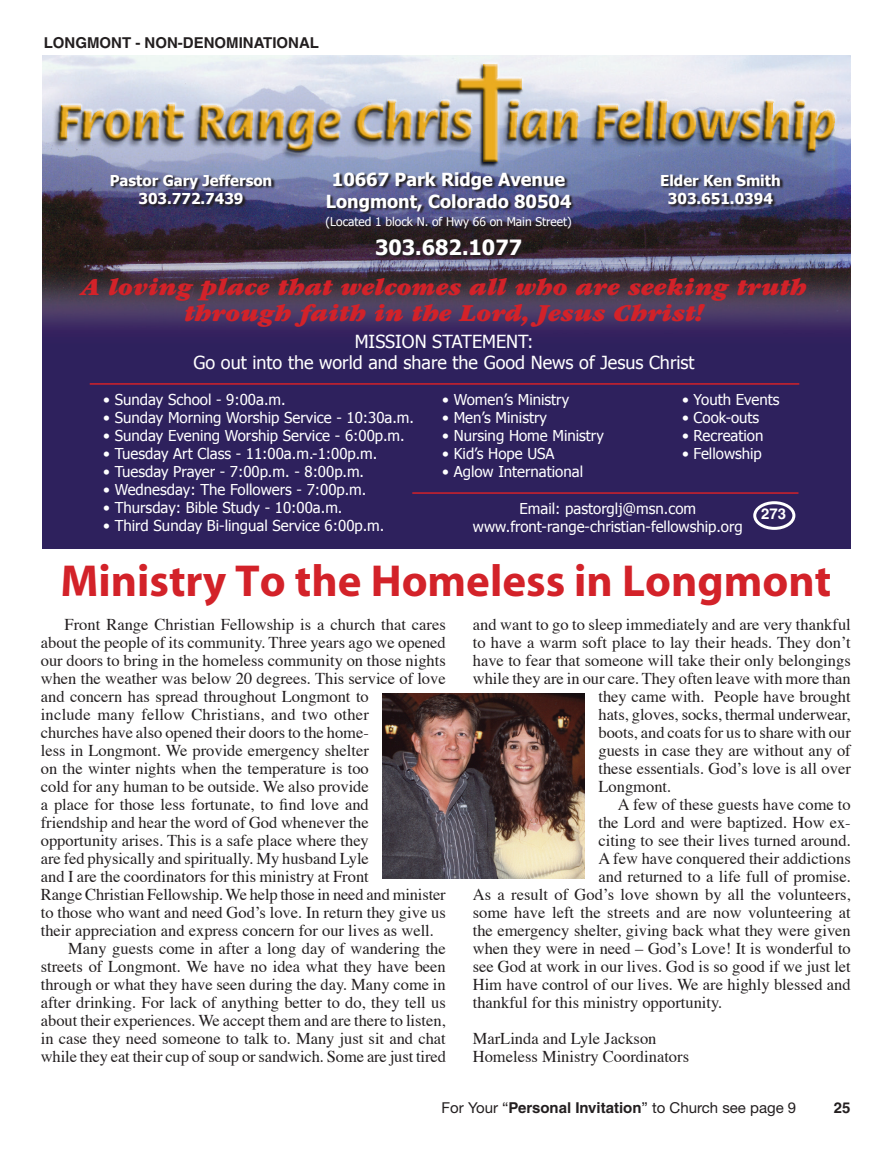
<style>
.page{position:relative;width:891px;height:1161px;background:#fff}
.page>*{position:absolute;margin:0;border:0;box-sizing:border-box;transform-origin:0 0}
.t1{font:700 45px "Myriad";color:#d32229}
.t2{font:italic 900 25.5px/25.5px "Garamond";color:#d32229;text-align:center}
.t3{font:700 21px "Tahoma";color:#fff}
.t4{font:18px/21.6px "Tahoma";color:#fff;text-align:center}
.t5{font:700 18px/21.6px "Tahoma";color:#fff;text-align:center}
.t6{font:16.5px/18px "Times";color:#231f20}
.t7{font:15px/18px "Tahoma";color:#fff;text-align:center}
.t8{font:700 15px/18px "Tahoma";color:#fff;text-align:center}
.t9{font:15px "Helvetica Neue";color:#231f20}
.t10{font:700 15px "Helvetica";color:#231f20}
.t11{font:700 15px "Helvetica";color:#fff}
.t12{font:12px "Tahoma";color:#fff}
.s1{font-family:"Helvetica";font-weight:700}
</style>
<div class="page">
<img style="left:43px;top:55px;width:808px;height:494px">
<svg style="left:327px;top:173px;width:248px;height:86px;background:#423e59"></svg>
<hr style="left:90px;top:383px;width:709px;height:2px;background:#d32229">
<hr style="left:412px;top:492px;width:386px;height:2px;background:#d32229">
<svg style="left:111px;top:175px;width:165px;height:33px;background:#4b4b6e"></svg>
<svg style="left:662px;top:175px;width:122px;height:33px;background:#4c5073"></svg>
<div style="left:753px;top:501px;width:42px;height:29px;border:3px solid #fff;border-radius:50%"></div>
<svg style="left:327px;top:218px;width:248px;height:14px;background:#30293c"></svg>
<img style="left:382px;top:694px;width:203px;height:184px">
<p class="t10" style="left:44px;top:34px;width:277px">LONGMONT - NON-DENOMINATIONAL</p>
<p class="t5" style="left:326px;top:168px;width:247px">10667 Park Ridge Avenue<br>Longmont, Colorado 80504</p>
<p class="t3" style="left:375px;top:232px;width:148px">303.682.1077</p>
<p class="t8" style="left:110px;top:170px;width:164px">Pastor Gary Jefferson<br>303.772.7439</p>
<p class="t8" style="left:660px;top:170px;width:122px">Elder Ken Smith<br>303.651.0394</p>
<p class="t12" style="left:326px;top:214px;width:248px">(Located 1 block N. of Hwy 66 on Main Street)</p>
<h2 class="t2" style="left:81px;top:275px;width:727px">A loving place that welcomes all who are seeking truth through faith in the Lord, Jesus Christ!</h2>
<p class="t4" style="left:194px;top:330px;width:503px">MISSION STATEMENT:<br>Go out into the world and share the Good News of Jesus Christ</p>
<p class="t7" style="left:103px;top:390px;width:184px">• Sunday School - 9:00a.m.</p>
<p class="t7" style="left:103px;top:408px;width:312px">• Sunday Morning Worship Service - 10:30a.m.</p>
<p class="t7" style="left:103px;top:426px;width:303px">• Sunday Evening Worship Service - 6:00p.m.</p>
<p class="t7" style="left:103px;top:444px;width:276px">• Tuesday Art Class - 11:00a.m.-1:00p.m.</p>
<p class="t7" style="left:103px;top:462px;width:262px">• Tuesday Prayer - 7:00p.m. - 8:00p.m.</p>
<p class="t7" style="left:103px;top:480px;width:265px">• Wednesday: The Followers - 7:00p.m.</p>
<p class="t7" style="left:103px;top:498px;width:241px">• Thursday: Bible Study - 10:00a.m.</p>
<p class="t7" style="left:103px;top:516px;width:283px">• Third Sunday Bi-lingual Service 6:00p.m.</p>
<p class="t7" style="left:442px;top:390px;width:128px">• Women’s Ministry</p>
<p class="t7" style="left:442px;top:408px;width:106px">• Men’s Ministry</p>
<p class="t7" style="left:442px;top:426px;width:163px">• Nursing Home Ministry</p>
<p class="t7" style="left:442px;top:444px;width:114px">• Kid’s Hope USA</p>
<p class="t7" style="left:442px;top:462px;width:142px">• Aglow International</p>
<p class="t7" style="left:682px;top:390px;width:99px">• Youth Events</p>
<p class="t7" style="left:682px;top:408px;width:79px">• Cook-outs</p>
<p class="t7" style="left:682px;top:426px;width:83px">• Recreation</p>
<p class="t7" style="left:682px;top:444px;width:81px">• Fellowship</p>
<p class="t7" style="left:473px;top:498px;width:271px">Email: pastorglj@msn.com www.front-range-christian-fellowship.org</p>
<p class="t11" style="left:761px;top:504px;width:27px">273</p>
<h1 class="t1" style="left:60px;top:557px;width:772px">Ministry To the Homeless in Longmont</h1>
<p class="t6" style="left:65px;top:614px;width:383px">Front Range Christian Fellowship is a church that cares</p>
<p class="t6" style="left:41px;top:632px;width:407px">about the people of its community. Three years ago we opened</p>
<p class="t6" style="left:41px;top:650px;width:407px">our doors to bring in the homeless community on those nights</p>
<p class="t6" style="left:41px;top:668px;width:406px">when the weather was below 20 degrees. This service of love</p>
<p class="t6" style="left:41px;top:686px;width:330px">and concern has spread throughout Longmont to</p>
<p class="t6" style="left:41px;top:704px;width:330px">include many fellow Christians, and two other</p>
<p class="t6" style="left:41px;top:722px;width:330px">churches have also opened their doors to the home-</p>
<p class="t6" style="left:41px;top:740px;width:330px">less in Longmont. We provide emergency shelter</p>
<p class="t6" style="left:41px;top:758px;width:330px">on the winter nights when the temperature is too</p>
<p class="t6" style="left:41px;top:776px;width:330px">cold for any human to be outside. We also provide</p>
<p class="t6" style="left:41px;top:794px;width:330px">a place for those less fortunate, to find love and</p>
<p class="t6" style="left:41px;top:812px;width:330px">friendship and hear the word of God whenever the</p>
<p class="t6" style="left:41px;top:830px;width:330px">opportunity arises. This is a safe place where they</p>
<p class="t6" style="left:41px;top:848px;width:330px">are fed physically and spiritually. My husband Lyle</p>
<p class="t6" style="left:41px;top:866px;width:330px">and I are the coordinators for this ministry at Front</p>
<p class="t6" style="left:41px;top:884px;width:406px">Range Christian Fellowship. We help those in need and minister</p>
<p class="t6" style="left:41px;top:902px;width:406px">to those who want and need God’s love. In return they give us</p>
<p class="t6" style="left:41px;top:920px;width:395px">their appreciation and express concern for our lives as well.</p>
<p class="t6" style="left:68px;top:938px;width:379px">Many guests come in after a long day of wandering the</p>
<p class="t6" style="left:41px;top:956px;width:407px">streets of Longmont. We have no idea what they have been</p>
<p class="t6" style="left:41px;top:974px;width:406px">through or what they have seen during the day. Many come in</p>
<p class="t6" style="left:41px;top:992px;width:406px">after drinking. For lack of anything better to do, they tell us</p>
<p class="t6" style="left:41px;top:1010px;width:407px">about their experiences. We accept them and are there to listen,</p>
<p class="t6" style="left:41px;top:1028px;width:407px">in case they need someone to talk to. Many just sit and chat</p>
<p class="t6" style="left:41px;top:1046px;width:407px">while they eat their cup of soup or sandwich. Some are just tired</p>
<p class="t6" style="left:473px;top:614px;width:380px">and want to go to sleep immediately and are very thankful</p>
<p class="t6" style="left:473px;top:632px;width:379px">to have a warm soft place to lay their heads. They don’t</p>
<p class="t6" style="left:473px;top:650px;width:379px">have to fear that someone will take their only belongings</p>
<p class="t6" style="left:473px;top:668px;width:380px">while they are in our care. They often leave with more than</p>
<p class="t6" style="left:598px;top:686px;width:254px">they came with. People have brought</p>
<p class="t6" style="left:598px;top:704px;width:254px">hats, gloves, socks, thermal underwear,</p>
<p class="t6" style="left:598px;top:722px;width:254px">boots, and coats for us to share with our</p>
<p class="t6" style="left:598px;top:740px;width:254px">guests in case they are without any of</p>
<p class="t6" style="left:598px;top:758px;width:254px">these essentials. God’s love is all over</p>
<p class="t6" style="left:598px;top:776px;width:74px">Longmont.</p>
<p class="t6" style="left:618px;top:794px;width:234px">A few of these guests have come to</p>
<p class="t6" style="left:598px;top:812px;width:254px">the Lord and were baptized. How ex-</p>
<p class="t6" style="left:598px;top:830px;width:254px">citing to see their lives turned around.</p>
<p class="t6" style="left:598px;top:848px;width:254px">A few have conquered their addictions</p>
<p class="t6" style="left:598px;top:866px;width:254px">and returned to a life full of promise.</p>
<p class="t6" style="left:473px;top:884px;width:380px">As a result of God’s love shown by all the volunteers,</p>
<p class="t6" style="left:473px;top:902px;width:380px">some have left the streets and are now volunteering at</p>
<p class="t6" style="left:473px;top:920px;width:380px">the emergency shelter, giving back what they were given</p>
<p class="t6" style="left:473px;top:938px;width:380px">when they were in need – God’s Love! It is wonderful to</p>
<p class="t6" style="left:473px;top:956px;width:380px">see God at work in our lives. God is so good if we just let</p>
<p class="t6" style="left:473px;top:974px;width:379px">Him have control of our lives. We are highly blessed and</p>
<p class="t6" style="left:473px;top:992px;width:251px">thankful for this ministry opportunity.</p>
<p class="t6" style="left:473px;top:1028px;width:218px">MarLinda and Lyle Jackson<br>Homeless Ministry Coordinators</p>
<p class="t9" style="left:442px;top:1099px;width:356px">For Your “<span class="s1">Personal Invitation</span>” to Church see page 9</p>
<p class="t10" style="left:834px;top:1098px;width:18px">25</p>
</div>
